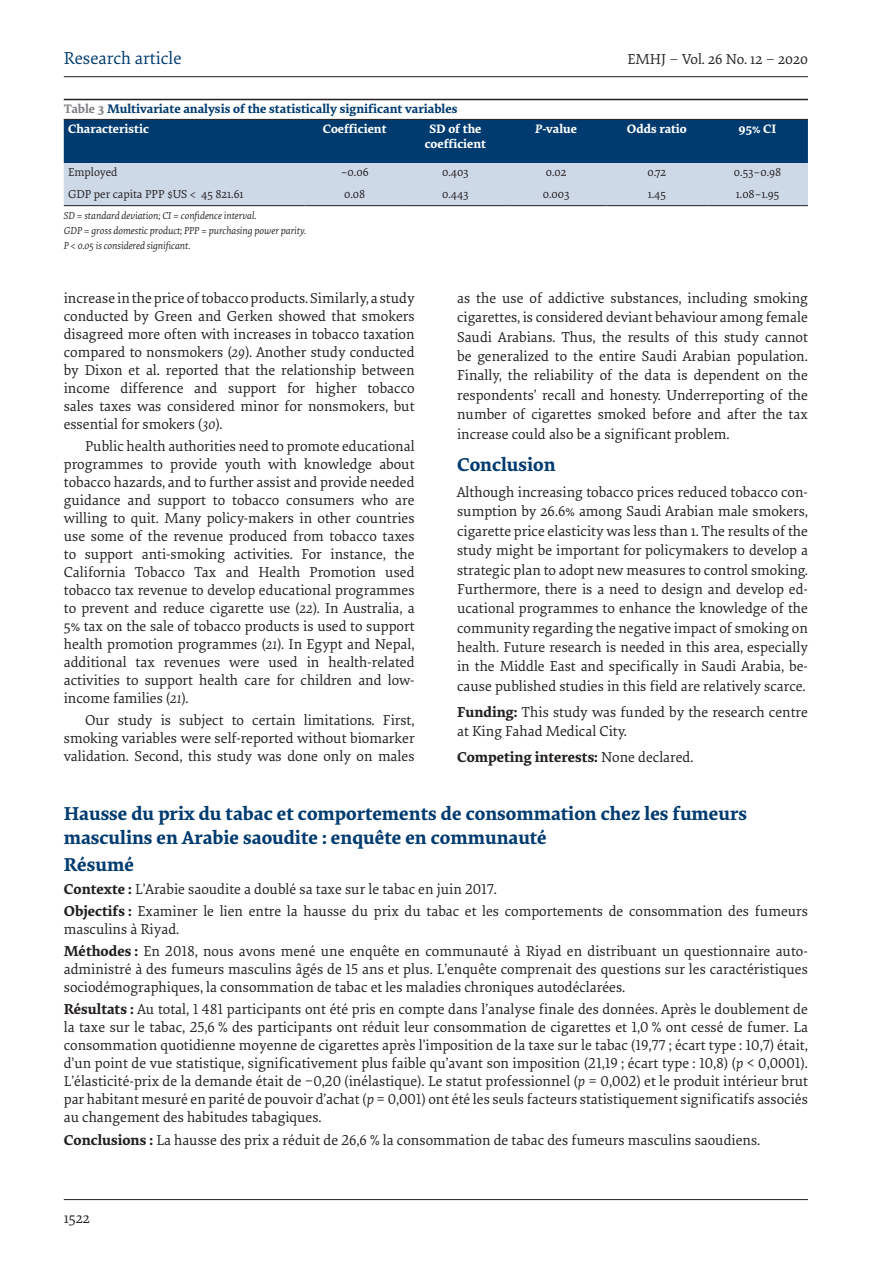
<style>
.page{position:relative;width:893px;height:1263px;background:#fff}
.page>*{position:absolute;margin:0;border:0;box-sizing:border-box;transform-origin:0 0}
.Abstract_title__Fren{font:700 19.5px/23.4px "Elena";color:#003b70}
.t1{font:18px "Elena";color:#003b70}
.Body{font:15px/18px "Elena";color:#231f20;text-align:justify}
.Abstract_text__Frenc{font:15px/18px "Elena";color:#231f20;text-align:justify}
.Body_1{font:15px/19.4px "Elena";color:#231f20;text-align:justify}
.Body_1-2{font:700 15px "Elena";color:#231f20}
.tabletit{font:700 12.9px "Elena";color:#003b70}
.tabletxt1{font:700 12.75px "Elena";color:#fff}
.tabletxt{font:12px "Elena";color:#231f20}
.Table_note{font:italic 10.5px/15px "Elena";color:#231f20}
.s1{font-family:"Ropa Sans PTT";font-weight:300}
.s2{color:#808285}
.s3{font-style:italic}
.s4{font-weight:700}
.s5{font-weight:400}
</style>
<div class="page">
<hr style="left:64px;top:1199px;width:744px;height:1px;background:#231f20">
<hr style="left:64px;top:76px;width:744px;height:1px;background:#231f20">
<hr style="left:64px;top:99px;width:744px;height:1px;background:#231f20">
<svg style="left:64px;top:120px;width:744px;height:85px;background:#6589aa"></svg>
<hr style="left:707px;top:119px;width:101px;height:1px;background:#231f20">
<hr style="left:606px;top:119px;width:101px;height:1px;background:#231f20">
<hr style="left:506px;top:119px;width:100px;height:1px;background:#231f20">
<hr style="left:405px;top:119px;width:101px;height:1px;background:#231f20">
<hr style="left:304px;top:119px;width:101px;height:1px;background:#231f20">
<hr style="left:64px;top:119px;width:240px;height:1px;background:#231f20">
<hr style="left:707px;top:205px;width:101px;height:1px;background:#231f20">
<hr style="left:606px;top:205px;width:101px;height:1px;background:#231f20">
<hr style="left:506px;top:205px;width:100px;height:1px;background:#231f20">
<hr style="left:405px;top:205px;width:101px;height:1px;background:#231f20">
<hr style="left:304px;top:205px;width:101px;height:1px;background:#231f20">
<hr style="left:64px;top:205px;width:240px;height:1px;background:#231f20">
<p class="t1" style="left:64px;top:45px;width:119px">Research article</p>
<p class="Abstract_text__Frenc" style="left:627px;top:49px;width:182px">EMHJ <span class="s1">–</span> Vol. 26 No. 12 <span class="s1">–</span> 2020</p>
<p class="tabletit" style="left:64px;top:99px;width:395px"><span class="s2">Table 3</span> Multivariate analysis of the statistically significant variables</p>
<p class="tabletxt1" style="left:429px;top:119px;width:54px">SD of the</p>
<p class="tabletxt1" style="left:535px;top:119px;width:43px"><span class="s3">P</span>-value</p>
<p class="tabletxt1" style="left:627px;top:119px;width:61px">Odds ratio</p>
<p class="tabletxt1" style="left:739px;top:119px;width:39px">95% CI</p>
<p class="tabletxt1" style="left:425px;top:134px;width:63px">coefficient</p>
<p class="tabletxt1" style="left:68px;top:119px;width:82px">Characteristic</p>
<p class="tabletxt1" style="left:323px;top:119px;width:65px">Coefficient</p>
<p class="tabletxt" style="left:68px;top:164px;width:51px">Employed</p>
<p class="tabletxt" style="left:341px;top:164px;width:29px">–0.06</p>
<p class="tabletxt" style="left:442px;top:164px;width:28px">0.403</p>
<p class="tabletxt" style="left:546px;top:164px;width:22px">0.02</p>
<p class="tabletxt" style="left:647px;top:164px;width:20px">0.72</p>
<p class="tabletxt" style="left:734px;top:164px;width:49px">0.53–0.98</p>
<p class="tabletxt" style="left:68px;top:185px;width:177px">GDP per capita PPP $US &lt; 45 821.61</p>
<p class="tabletxt" style="left:344px;top:185px;width:23px">0.08</p>
<p class="tabletxt" style="left:442px;top:185px;width:28px">0.443</p>
<p class="tabletxt" style="left:543px;top:185px;width:28px">0.003</p>
<p class="tabletxt" style="left:648px;top:185px;width:20px">1.45</p>
<p class="tabletxt" style="left:736px;top:185px;width:45px">1.08–1.95</p>
<p class="Table_note" style="left:64px;top:208px;width:244px">SD = standard deviation; CI = confidence interval.<br>GDP = gross domestic product; PPP = purchasing power parity.<br>P &lt; 0.05 is considered significant.</p>
<p class="Body" style="left:64px;top:288px;width:352px">increase in the price of tobacco products. Similarly, a study conducted by Green and Gerken showed that smokers disagreed more often with increases in tobacco taxation compared to nonsmokers (<span class="s3">29</span>). Another study conducted by Dixon et al. reported that the relationship between income difference and support for higher tobacco sales taxes was considered minor for nonsmokers, but essential for smokers (<span class="s3">30</span>).</p>
<p class="Body" style="left:64px;top:437px;width:352px;text-indent:21px">Public health authorities need to promote educational programmes to provide youth with knowledge about tobacco hazards, and to further assist and provide needed guidance and support to tobacco consumers who are willing to quit. Many policy-makers in other countries use some of the revenue produced from tobacco taxes to support anti-smoking activities. For instance, the California Tobacco Tax and Health Promotion used tobacco tax revenue to develop educational programmes to prevent and reduce cigarette use (<span class="s3">22</span>). In Australia, a 5% tax on the sale of tobacco products is used to support health promotion programmes (<span class="s3">21</span>). In Egypt and Nepal, additional tax revenues were used in health-related activities to support health care for children and low&shy;income families (<span class="s3">21</span>).</p>
<p class="Body" style="left:64px;top:711px;width:352px;text-indent:21px">Our study is subject to certain limitations. First, smoking variables were self-reported without biomarker validation. Second, this study was done only on males</p>
<p class="Body" style="left:457px;top:288px;width:352px;line-height:19.4px">as the use of addictive substances, including smoking cigarettes, is considered deviant behaviour among female Saudi Arabians. Thus, the results of this study cannot be generalized to the entire Saudi Arabian population.<br>Finally, the reliability of the data is dependent on the respondents’ recall and honesty. Underreporting of the number of cigarettes smoked before and after the tax increase could also be a significant problem.</p>
<h1 class="Abstract_title__Fren" style="left:457px;top:452px;width:100px">Conclusion</h1>
<p class="Body_1" style="left:457px;top:482px;width:352px">Although increasing tobacco prices reduced tobacco con&shy;sumption by 26.6% among Saudi Arabian male smokers, cigarette price elasticity was less than 1. The results of the study might be important for policymakers to develop a strategic plan to adopt new measures to control smoking.<br>Furthermore, there is a need to design and develop ed&shy;ucational programmes to enhance the knowledge of the community regarding the negative impact of smoking on health. Future research is needed in this area, especially in the Middle East and specifically in Saudi Arabia, be&shy;cause published studies in this field are relatively scarce.</p>
<p class="Body_1" style="left:457px;top:701px;width:352px"><span class="s4">Funding:</span> This study was funded by the research centre at King Fahad Medical City.</p>
<p class="Body_1-2" style="left:457px;top:745px;width:238px">Competing interests: <span class="s5">None declared.</span></p>
<p class="Abstract_title__Fren" style="left:64px;top:801px;width:685px">Hausse du prix du tabac et comportements de consommation chez les fumeurs masculins en Arabie saoudite : enquête en communauté</p>
<p class="Abstract_title__Fren" style="left:64px;top:852px;width:72px">Résumé</p>
<p class="Abstract_text__Frenc" style="left:64px;top:879px;width:435px"><span class="s4">Contexte :</span> L’Arabie saoudite a doublé sa taxe sur le tabac en juin 2017.</p>
<p class="Abstract_text__Frenc" style="left:64px;top:901px;width:746px"><span class="s4">Objectifs :</span> Examiner le lien entre la hausse du prix du tabac et les comportements de consommation des fumeurs masculins à Riyad.</p>
<p class="Abstract_text__Frenc" style="left:64px;top:941px;width:746px"><span class="s4">Méthodes :</span> En 2018, nous avons mené une enquête en communauté à Riyad en distribuant un questionnaire auto&shy;administré à des fumeurs masculins âgés de 15 ans et plus. L’enquête comprenait des questions sur les caractéristiques sociodémographiques, la consommation de tabac et les maladies chroniques autodéclarées.</p>
<p class="Abstract_text__Frenc" style="left:64px;top:1000px;width:746px"><span class="s4">Résultats :</span> Au total, 1 481 participants ont été pris en compte dans l’analyse finale des données. Après le doublement de la taxe sur le tabac, 25,6 % des participants ont réduit leur consommation de cigarettes et 1,0 % ont cessé de fumer. La consommation quotidienne moyenne de cigarettes après l’imposition de la taxe sur le tabac (19,77 ; écart type : 10,7) était, d’un point de vue statistique, significativement plus faible qu’avant son imposition (21,19 ; écart type : 10,8) (<span class="s3">p</span> &lt; 0,0001).<br>L’élasticité-prix de la demande était de −0,20 (inélastique). Le statut professionnel (<span class="s3">p</span> = 0,002) et le produit intérieur brut par habitant mesuré en parité de pouvoir d’achat (<span class="s3">p</span> = 0,001) ont été les seuls facteurs statistiquement significatifs associés au changement des habitudes tabagiques.</p>
<p class="Abstract_text__Frenc" style="left:64px;top:1130px;width:698px"><span class="s4">Conclusions :</span> La hausse des prix a réduit de 26,6 % la consommation de tabac des fumeurs masculins saoudiens.</p>
<p class="Abstract_text__Frenc" style="left:64px;top:1208px;width:28px">1522</p>
</div>
